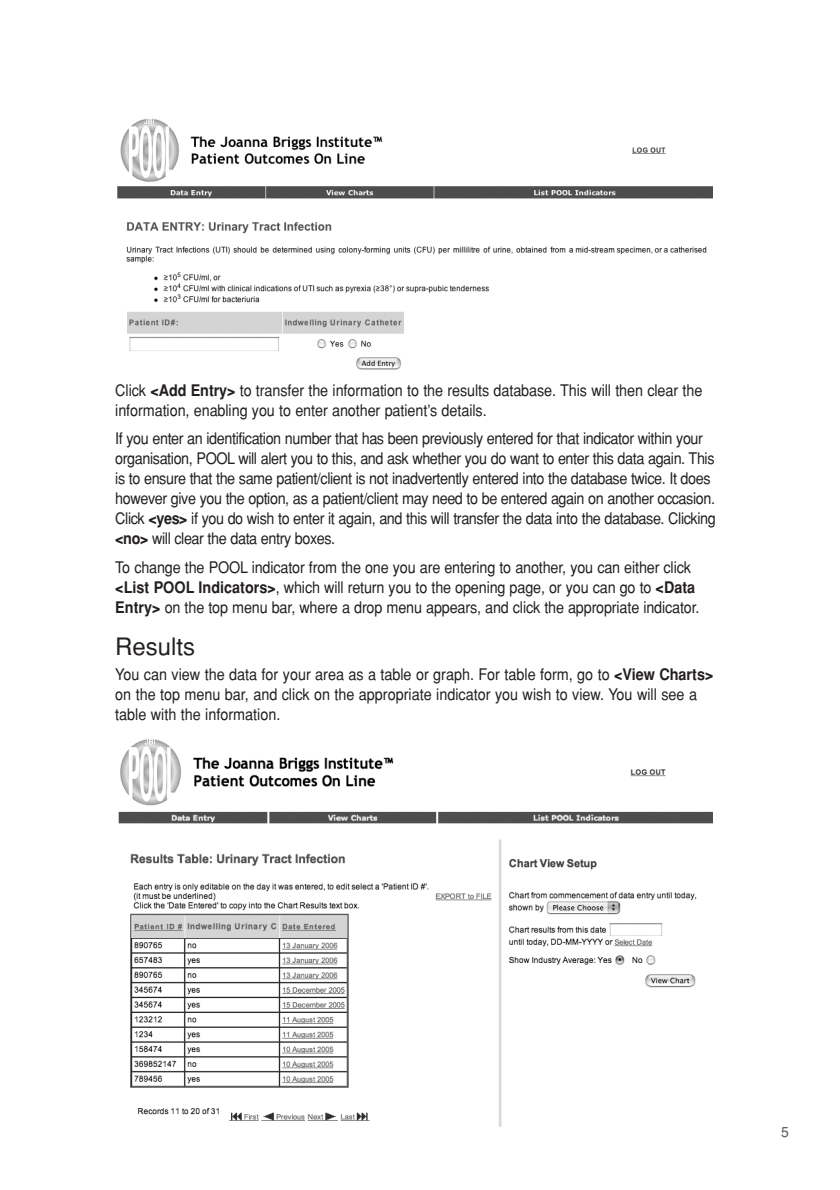
<style>
.page{position:relative;width:840px;height:1190px;background:#fff}
.page>*{position:absolute;margin:0;border:0;box-sizing:border-box;transform-origin:0 0}
.t1{font:24px "Helvetica";color:#231f20}
.t2{font:16px/20px "Helvetica";letter-spacing:-.01em;color:#231f20;scale:.9 1}
.t3{font:16px/20px "Helvetica";letter-spacing:-.03em;color:#231f20;scale:.9 1}
.t4{font:14px "Helvetica";color:#58595b}
.s1{font-weight:700}
</style>
<div class="page">
<img style="left:118px;top:739px;width:595px;height:388px">
<img style="left:117px;top:118px;width:596px;height:252px">
<p class="t2" style="left:115px;top:381px;width:654px">Click <span class="s1">&lt;Add Entry&gt;</span> to transfer the information to the results database. This will then clear the information, enabling you to enter another patient’s details.</p>
<p class="t3" style="left:115px;top:430px;width:669px">If you enter an identification number that has been previously entered for that indicator within your organisation, POOL will alert you to this, and ask whether you do want to enter this data again. This is to ensure that the same patient/client is not inadvertently entered into the database twice. It does however give you the option, as a patient/client may need to be entered again on another occasion.<br>Click <span class="s1">&lt;yes&gt;</span> if you do wish to enter it again, and this will transfer the data into the database. Clicking <span class="s1">&lt;no&gt;</span> will clear the data entry boxes.</p>
<p class="t2" style="left:115px;top:558px;width:651px">To change the POOL indicator from the one you are entering to another, you can either click <span class="s1">&lt;List POOL Indicators&gt;</span>, which will return you to the opening page, or you can go to <span class="s1">&lt;Data<br>Entry&gt;</span> on the top menu bar, where a drop menu appears, and click the appropriate indicator.</p>
<h1 class="t1" style="left:115px;top:637px;width:82px">Results</h1>
<p class="t2" style="left:115px;top:666px;width:666px">You can view the data for your area as a table or graph. For table form, go to <span class="s1">&lt;View Charts&gt; </span>on the top menu bar, and click on the appropriate indicator you wish to view. You will see a table with the information.</p>
<p class="t4" style="left:781px;top:1127px;width:9px">5</p>
</div>
